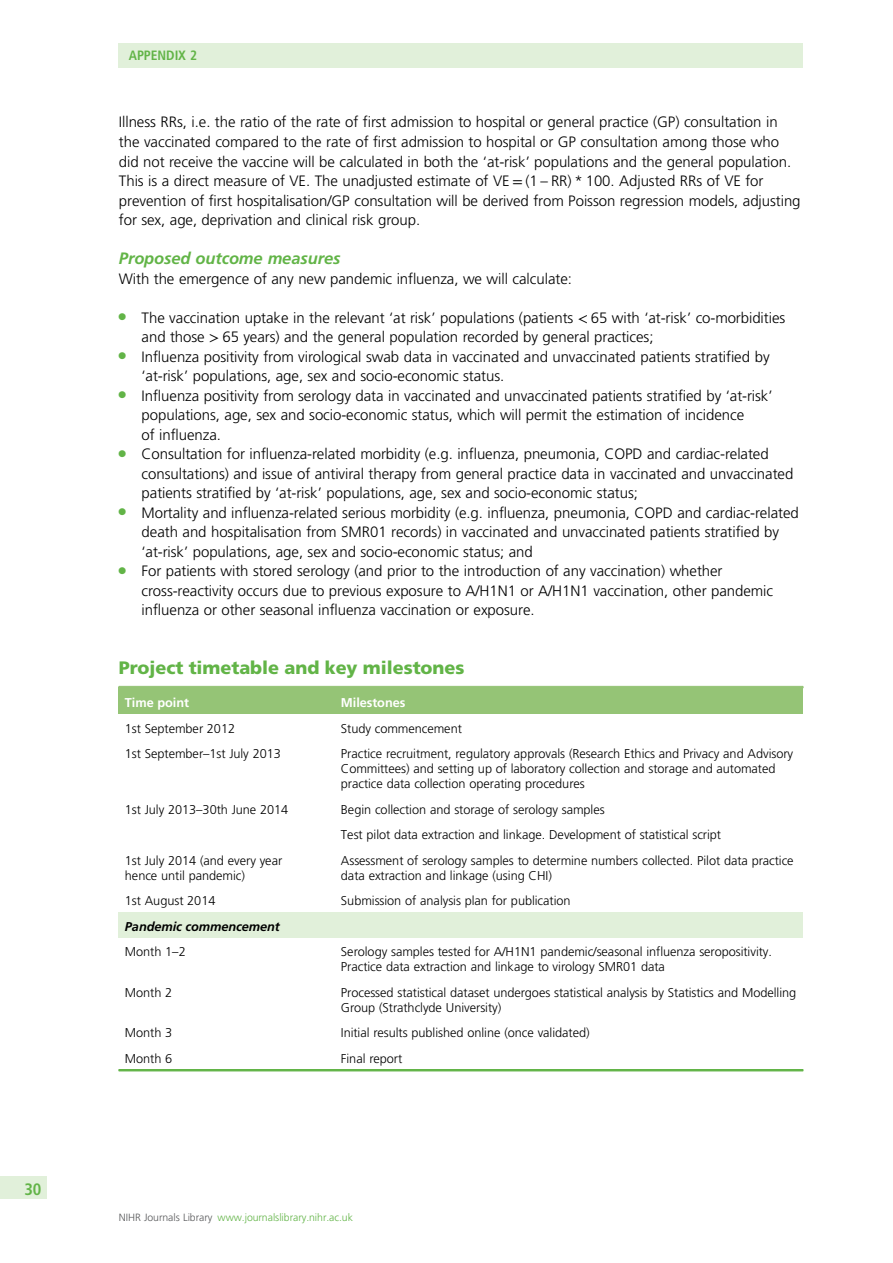
<style>
.page{position:relative;width:893px;height:1263px;background:#fff}
.page>*{position:absolute;margin:0;border:0;box-sizing:border-box;transform-origin:0 0}
.t1{font:18px "Adv TT20 abcef 8.B";color:#62b447}
.t2{font:16.5px "Adv TT1 a 8 a 9 c 4 a.BI";color:#62b447}
.t3{font:16.5px "Adv TT24 c 3 cae 3.B";color:#62b447}
.t4{font:15px/19.5px "Adv T Tebabd 7 da";color:#000}
.t5{font:13.5px "Adv TT24 c 3 cae 3.B";color:#62b447}
.t6{font:12.75px/15px "Adv T Tebabd 7 da";color:#000}
.t7{font:12.75px "Adv TT1 a 8 a 9 c 4 a.BI";color:#000}
.t8{font:12.75px "Adv TT6 c 1 def 61.B";color:#fff}
.t9{font:10.5px "Adv T Tebabd 7 da";color:#62b447}
.s1{font-style:inherit}
.s2{font-family:"Adv T Td 877 c 31 c"}
.s3{font-family:"Adv T Tfd 02 ddc 9";font-size:12px;color:#62b447}
.s4{color:#58595b}
</style>
<div class="page">
<div style="left:119px;top:688px;width:222px;height:26px;background:#95c476"></div>
<div style="left:305px;top:688px;width:498px;height:26px;background:#95c476"></div>
<div style="left:119px;top:912px;width:684px;height:25px;background:#e1f0da"></div>
<hr style="left:119px;top:686px;width:684px;height:2px;background:#95c476">
<hr style="left:119px;top:1069px;width:684px;height:2px;background:#62b447">
<div style="left:119px;top:44px;width:684px;height:24px;background:#e1f0da"></div>
<div style="left:0;top:1176px;width:47px;height:23px;background:#e1f0da"></div>
<p class="t3" style="left:24px;top:1183px;width:18px">30</p>
<p class="t5" style="left:129px;top:51px;width:70px">APPENDIX 2</p>
<p class="t4" style="left:119px;top:114px;width:683px">Illness RRs, i.e. the ratio of the rate of first admission to hospital or general practice (GP) consultation in the vaccinated compared to the rate of first admission to hospital or GP consultation among those who did not receive the vaccine will be calculated in both the <span class="s1">‘</span>at-risk<span class="s1">’</span> populations and the general population.<br>This is a direct measure of VE. The unadjusted estimate of VE <span class="s2">=</span> (1 <span class="s1">–</span> RR) * 100. Adjusted RRs of VE for prevention of first hospitalisation/GP consultation will be derived from Poisson regression models, adjusting for sex, age, deprivation and clinical risk group.</p>
<p class="t2" style="left:119px;top:252px;width:223px">Proposed outcome measures</p>
<p class="t4" style="left:119px;top:270px;width:454px">With the emergence of any new pandemic influenza, we will calculate:</p>
<p class="t4" style="left:118px;top:309px;width:669px"><span class="s3">l</span> The vaccination uptake in the relevant <span class="s1">‘</span>at risk<span class="s1">’</span> populations (patients <span class="s2">&lt;</span> 65 with <span class="s1">‘</span>at-risk<span class="s1">’</span> co-morbidities</p>
<p class="t4" style="left:142px;top:328px;width:513px">and those <span class="s2">&gt;</span> 65 years) and the general population recorded by general practices;</p>
<p class="t4" style="left:118px;top:348px;width:653px"><span class="s3">l</span> Influenza positivity from virological swab data in vaccinated and unvaccinated patients stratified by</p>
<p class="t4" style="left:142px;top:367px;width:364px"><span class="s1">‘</span>at-risk<span class="s1">’</span> populations, age, sex and socio-economic status.</p>
<p class="t4" style="left:118px;top:387px;width:656px"><span class="s3">l</span> Influenza positivity from serology data in vaccinated and unvaccinated patients stratified by <span class="s1">‘</span>at-risk<span class="s1">’</span></p>
<p class="t4" style="left:142px;top:406px;width:604px">populations, age, sex and socio-economic status, which will permit the estimation of incidence</p>
<p class="t4" style="left:142px;top:426px;width:81px">of influenza.</p>
<p class="t4" style="left:118px;top:445px;width:652px"><span class="s3">l</span> Consultation for influenza-related morbidity (e.g. influenza, pneumonia, COPD and cardiac-related</p>
<p class="t4" style="left:142px;top:465px;width:653px">consultations) and issue of antiviral therapy from general practice data in vaccinated and unvaccinated</p>
<p class="t4" style="left:142px;top:484px;width:498px">patients stratified by <span class="s1">‘</span>at-risk<span class="s1">’</span> populations, age, sex and socio-economic status;</p>
<p class="t4" style="left:118px;top:504px;width:683px"><span class="s3">l</span> Mortality and influenza-related serious morbidity (e.g. influenza, pneumonia, COPD and cardiac-related</p>
<p class="t4" style="left:142px;top:523px;width:639px">death and hospitalisation from SMR01 records) in vaccinated and unvaccinated patients stratified by</p>
<p class="t4" style="left:142px;top:543px;width:393px"><span class="s1">‘</span>at-risk<span class="s1">’</span> populations, age, sex and socio-economic status; and</p>
<p class="t4" style="left:118px;top:562px;width:606px"><span class="s3">l</span> For patients with stored serology (and prior to the introduction of any vaccination) whether</p>
<p class="t4" style="left:142px;top:582px;width:633px">cross-reactivity occurs due to previous exposure to A/H1N1 or A/H1N1 vaccination, other pandemic</p>
<p class="t4" style="left:142px;top:601px;width:394px">influenza or other seasonal influenza vaccination or exposure.</p>
<p class="t1" style="left:119px;top:660px;width:347px">Project timetable and key milestones</p>
<p class="t8" style="left:125px;top:698px;width:66px">Time point</p>
<p class="t8" style="left:341px;top:698px;width:66px">Milestones</p>
<p class="t6" style="left:125px;top:722px;width:112px">1st September 2012</p>
<p class="t6" style="left:341px;top:722px;width:122px">Study commencement</p>
<p class="t6" style="left:125px;top:747px;width:157px">1st September<span class="s1">–</span>1st July 2013</p>
<p class="t6" style="left:341px;top:747px;width:454px">Practice recruitment, regulatory approvals (Research Ethics and Privacy and Advisory<br>Committees) and setting up of laboratory collection and storage and automated practice data collection operating procedures</p>
<p class="t6" style="left:125px;top:803px;width:165px">1st July 2013<span class="s1">–</span>30th June 2014</p>
<p class="t6" style="left:341px;top:797px;width:381px;line-height:25.5px">Begin collection and storage of serology samples<br>Test pilot data extraction and linkage. Development of statistical script</p>
<p class="t6" style="left:125px;top:854px;width:159px">1st July 2014 (and every year hence until pandemic)</p>
<p class="t6" style="left:341px;top:854px;width:454px">Assessment of serology samples to determine numbers collected. Pilot data practice data extraction and linkage (using CHI)</p>
<p class="t6" style="left:125px;top:894px;width:92px">1st August 2014</p>
<p class="t6" style="left:341px;top:894px;width:231px">Submission of analysis plan for publication</p>
<p class="t7" style="left:125px;top:921px;width:156px">Pandemic commencement</p>
<p class="t6" style="left:125px;top:945px;width:62px">Month 1<span class="s1">–</span>2</p>
<p class="t6" style="left:341px;top:945px;width:432px">Serology samples tested for A/H1N1 pandemic/seasonal influenza seropositivity.<br>Practice data extraction and linkage to virology SMR01 data</p>
<p class="t6" style="left:125px;top:986px;width:49px">Month 2</p>
<p class="t6" style="left:341px;top:986px;width:457px">Processed statistical dataset undergoes statistical analysis by Statistics and Modelling<br>Group (Strathclyde University)</p>
<p class="t6" style="left:125px;top:1026px;width:49px">Month 3</p>
<p class="t6" style="left:341px;top:1026px;width:250px">Initial results published online (once validated)</p>
<p class="t6" style="left:125px;top:1052px;width:49px">Month 6</p>
<p class="t6" style="left:341px;top:1052px;width:63px">Final report</p>
<p class="t9" style="left:119px;top:1213px;width:236px"><span class="s4">NIHR Journals Library</span> www.journalslibrary.nihr.ac.uk</p>
</div>
